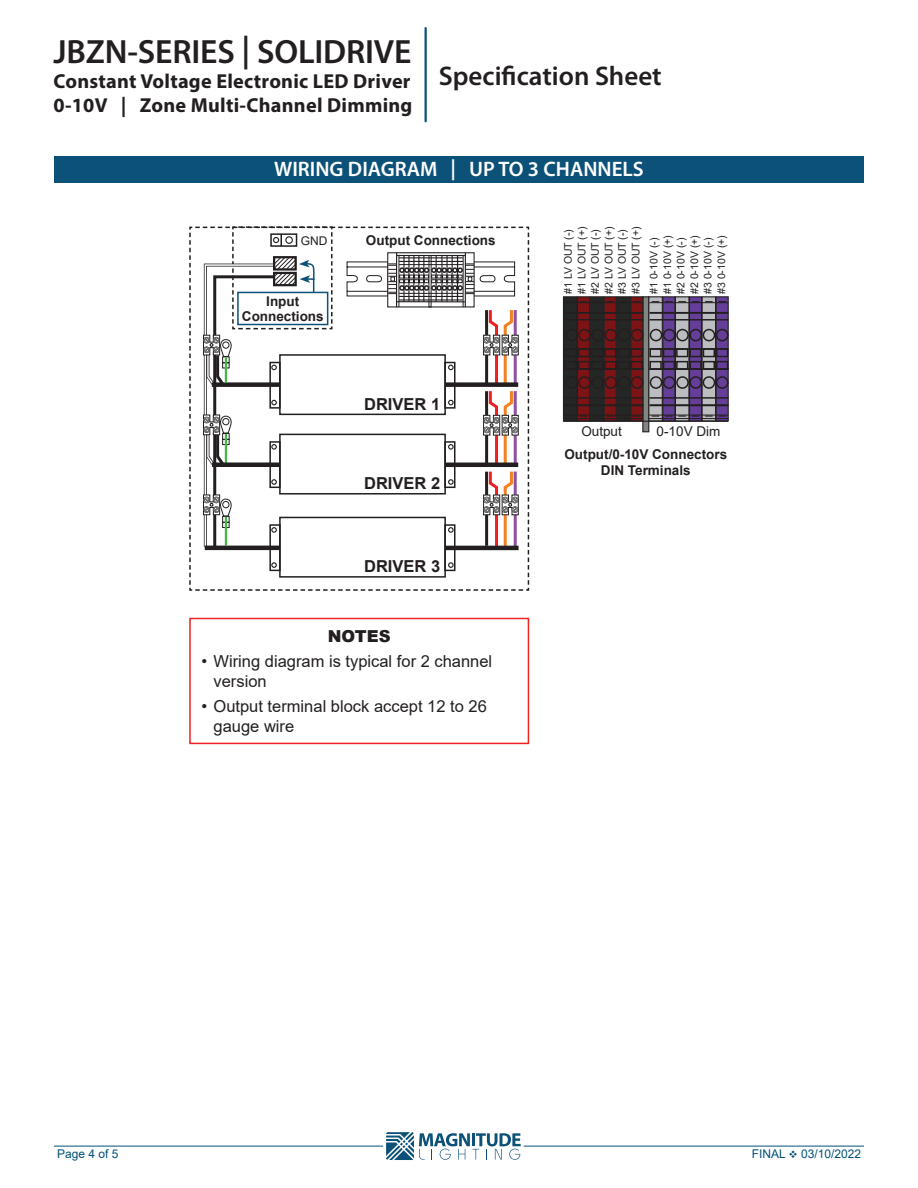
<style>
.page{position:relative;width:918px;height:1188px;background:#fff}
.page>*{position:absolute;margin:0;border:0;box-sizing:border-box;transform-origin:0 0}
.t1{font:600 33.75px "Myriad Pro";letter-spacing:-.005em;color:#231f20}
.t2{font:600 27px "Myriad Pro";color:#231f20}
.t3{font:600 21px "Myriad Pro";color:#fff}
.t4{font:700 20.25px/24.3px "Myriad Pro";letter-spacing:.01em;color:#231f20}
.t5{font:16.5px/19.8px "Arial";color:#231f20}
.t6{font:700 16.5px "Arial";color:#231f20}
.t7{font:900 16.5px "Arial";color:#231f20}
.t8{font:700 13.5px "Arial";color:#231f20}
.t9{font:13.5px "Arial";color:#231f20}
.t10{font:12px "Arial";color:#005278}
.t11{font:12px "Arial";color:#231f20}
.t12{font:10.5px "Arial";color:#231f20}
</style>
<div class="page">
<hr style="left:425px;top:28px;width:2px;height:93px;background:#0c5178">
<hr style="left:54px;top:1146px;width:329px;height:1px;background:#005278">
<hr style="left:524px;top:1146px;width:340px;height:1px;background:#005278">
<svg style="left:386px;top:1132px;width:135px;height:28px"></svg>
<div style="left:642px;top:296px;width:7px;height:136px;background:#808681;border:1px solid #231f20"></div>
<div style="left:716px;top:296px;width:13px;height:126px;background:#643e98;border:1px solid #231f20"></div>
<div style="left:702px;top:296px;width:14px;height:126px;background:#bcbdc0;border:1px solid #231f20"></div>
<div style="left:689px;top:296px;width:13px;height:126px;background:#643e98;border:1px solid #231f20"></div>
<div style="left:675px;top:296px;width:15px;height:126px;background:#bcbdc0;border:1px solid #231f20"></div>
<div style="left:662px;top:296px;width:13px;height:126px;background:#643e98;border:1px solid #231f20"></div>
<div style="left:648px;top:296px;width:15px;height:126px;background:#bcbdc0;border:1px solid #231f20"></div>
<div style="left:630px;top:296px;width:13px;height:126px;background:#7d1315;border:1px solid #231f20"></div>
<div style="left:616px;top:296px;width:15px;height:126px;background:#252626"></div>
<div style="left:604px;top:296px;width:13px;height:126px;background:#7d1315;border:1px solid #231f20"></div>
<div style="left:590px;top:296px;width:14px;height:126px;background:#252626"></div>
<div style="left:577px;top:296px;width:13px;height:126px;background:#7d1315;border:1px solid #231f20"></div>
<div style="left:563px;top:296px;width:15px;height:126px;background:#252626"></div>
<hr style="left:563px;top:312px;width:80px;height:2px;background:#231f20">
<hr style="left:650px;top:312px;width:78px;height:2px;background:#231f20">
<hr style="left:563px;top:319px;width:80px;height:2px;background:#231f20">
<hr style="left:650px;top:319px;width:78px;height:2px;background:#231f20">
<hr style="left:563px;top:348px;width:80px;height:2px;background:#231f20">
<hr style="left:650px;top:348px;width:78px;height:2px;background:#231f20">
<hr style="left:563px;top:404px;width:80px;height:2px;background:#231f20">
<hr style="left:650px;top:404px;width:78px;height:2px;background:#231f20">
<hr style="left:563px;top:397px;width:80px;height:2px;background:#231f20">
<hr style="left:650px;top:397px;width:78px;height:2px;background:#231f20">
<hr style="left:563px;top:415px;width:80px;height:1px;background:#231f20">
<hr style="left:649px;top:415px;width:79px;height:1px;background:#231f20">
<hr style="left:563px;top:302px;width:80px;height:1px;background:#231f20">
<hr style="left:649px;top:302px;width:79px;height:1px;background:#231f20">
<div style="left:565px;top:329px;width:13px;height:12px;border:2px solid #231f20;border-radius:50%"></div>
<div style="left:578px;top:329px;width:13px;height:12px;border:2px solid #231f20;border-radius:50%"></div>
<div style="left:591px;top:329px;width:13px;height:12px;border:2px solid #231f20;border-radius:50%"></div>
<div style="left:605px;top:329px;width:12px;height:12px;border:2px solid #231f20;border-radius:50%"></div>
<div style="left:618px;top:329px;width:12px;height:12px;border:2px solid #231f20;border-radius:50%"></div>
<div style="left:631px;top:329px;width:13px;height:12px;border:2px solid #231f20;border-radius:50%"></div>
<div style="left:650px;top:329px;width:12px;height:12px;border:2px solid #231f20;border-radius:50%"></div>
<div style="left:663px;top:329px;width:13px;height:12px;border:2px solid #231f20;border-radius:50%"></div>
<div style="left:676px;top:329px;width:13px;height:12px;border:2px solid #231f20;border-radius:50%"></div>
<div style="left:689px;top:329px;width:13px;height:12px;border:2px solid #231f20;border-radius:50%"></div>
<div style="left:703px;top:329px;width:12px;height:12px;border:2px solid #231f20;border-radius:50%"></div>
<div style="left:716px;top:329px;width:13px;height:12px;border:2px solid #231f20;border-radius:50%"></div>
<div style="left:565px;top:376px;width:13px;height:13px;border:2px solid #231f20;border-radius:50%"></div>
<div style="left:578px;top:376px;width:13px;height:13px;border:2px solid #231f20;border-radius:50%"></div>
<div style="left:591px;top:376px;width:13px;height:13px;border:2px solid #231f20;border-radius:50%"></div>
<div style="left:605px;top:376px;width:12px;height:13px;border:2px solid #231f20;border-radius:50%"></div>
<div style="left:618px;top:376px;width:12px;height:13px;border:2px solid #231f20;border-radius:50%"></div>
<div style="left:631px;top:376px;width:12px;height:13px;border:2px solid #231f20;border-radius:50%"></div>
<div style="left:650px;top:376px;width:12px;height:13px;border:2px solid #231f20;border-radius:50%"></div>
<div style="left:663px;top:376px;width:13px;height:13px;border:2px solid #231f20;border-radius:50%"></div>
<div style="left:676px;top:376px;width:13px;height:13px;border:2px solid #231f20;border-radius:50%"></div>
<div style="left:689px;top:376px;width:13px;height:13px;border:2px solid #231f20;border-radius:50%"></div>
<div style="left:703px;top:376px;width:12px;height:13px;border:2px solid #231f20;border-radius:50%"></div>
<div style="left:716px;top:376px;width:13px;height:13px;border:2px solid #231f20;border-radius:50%"></div>
<div style="left:578px;top:348px;width:12px;height:9px;border:2px solid #231f20"></div>
<div style="left:604px;top:348px;width:13px;height:9px;border:2px solid #231f20"></div>
<div style="left:631px;top:348px;width:12px;height:9px;border:2px solid #231f20"></div>
<div style="left:649px;top:348px;width:13px;height:9px;border:2px solid #231f20"></div>
<div style="left:663px;top:348px;width:12px;height:9px;border:2px solid #231f20"></div>
<div style="left:676px;top:348px;width:12px;height:9px;border:2px solid #231f20"></div>
<div style="left:689px;top:348px;width:13px;height:9px;border:2px solid #231f20"></div>
<div style="left:703px;top:348px;width:12px;height:9px;border:2px solid #231f20"></div>
<div style="left:716px;top:348px;width:12px;height:9px;border:2px solid #231f20"></div>
<hr style="left:563px;top:368px;width:80px;height:2px;background:#231f20">
<hr style="left:650px;top:368px;width:78px;height:2px;background:#231f20">
<div style="left:578px;top:361px;width:12px;height:9px;border:2px solid #231f20"></div>
<div style="left:604px;top:361px;width:13px;height:9px;border:2px solid #231f20"></div>
<div style="left:631px;top:361px;width:12px;height:9px;border:2px solid #231f20"></div>
<div style="left:649px;top:361px;width:13px;height:9px;border:2px solid #231f20"></div>
<div style="left:663px;top:361px;width:12px;height:9px;border:2px solid #231f20"></div>
<div style="left:676px;top:361px;width:12px;height:9px;border:2px solid #231f20"></div>
<div style="left:689px;top:361px;width:13px;height:9px;border:2px solid #231f20"></div>
<div style="left:703px;top:361px;width:12px;height:9px;border:2px solid #231f20"></div>
<div style="left:716px;top:361px;width:12px;height:9px;border:2px solid #231f20"></div>
<svg style="left:665px;top:301px;width:21px;height:1px"></svg>
<svg style="left:665px;top:415px;width:21px;height:2px"></svg>
<svg style="left:692px;top:415px;width:7px;height:2px"></svg>
<svg style="left:705px;top:301px;width:21px;height:1px"></svg>
<svg style="left:705px;top:415px;width:21px;height:2px"></svg>
<hr style="left:563px;top:418px;width:80px;height:1px;background:#231f20">
<hr style="left:563px;top:421px;width:165px;height:1px;background:#231f20">
<hr style="left:649px;top:418px;width:79px;height:1px;background:#231f20">
<div style="left:54px;top:156px;width:810px;height:27px;background:#0c5178"></div>
<svg style="left:189px;top:226px;width:340px;height:365px"></svg>
<hr style="left:463px;top:256px;width:1px;height:51px;background:#231f20">
<hr style="left:396px;top:253px;width:1px;height:54px;background:#231f20">
<div style="left:238px;top:292px;width:90px;height:33px;background:#fff"></div>
<div style="left:237px;top:292px;width:91px;height:33px;border:2px solid #0c5178"></div>
<div style="left:189px;top:618px;width:340px;height:126px;border:2px solid #ee2325"></div>
<h1 class="t1" style="left:54px;top:30px;width:359px">JBZN-SERIES | SOLIDRIVE</h1>
<h3 class="t4" style="left:54px;top:68px;width:360px">Constant Voltage Electronic LED Driver<br>0-10V | Zone Multi-Channel Dimming</h3>
<h2 class="t2" style="left:439px;top:59px;width:224px">Specification Sheet</h2>
<p class="t3" style="left:274px;top:156px;width:371px">WIRING DIAGRAM | UP TO 3 CHANNELS</p>
<p class="t11" style="left:301px;top:233px;width:28px">GND</p>
<p class="t8" style="left:266px;top:292px;width:34px">Input</p>
<p class="t8" style="left:242px;top:306px;width:83px">Connections</p>
<p class="t8" style="left:366px;top:231px;width:131px">Output Connections</p>
<p class="t6" style="left:364px;top:392px;width:78px">DRIVER 1</p>
<p class="t6" style="left:364px;top:472px;width:78px">DRIVER 2</p>
<p class="t6" style="left:364px;top:555px;width:78px">DRIVER 3</p>
<p class="t7" style="left:328px;top:624px;width:64px">NOTES</p>
<p class="t5" style="left:214px;top:651px;width:280px;text-indent:-12px">• Wiring diagram is typical for 2 channel version</p>
<p class="t5" style="left:214px;top:696px;width:275px;text-indent:-12px">• Output terminal block accept 12 to 26 gauge wire</p>
<p class="t12" style="left:561px;top:294px;width:66px;rotate:-90deg">#1 LV OUT (-)</p>
<p class="t12" style="left:574px;top:294px;width:69px;rotate:-90deg">#1 LV OUT (+)</p>
<p class="t12" style="left:588px;top:294px;width:66px;rotate:-90deg">#2 LV OUT (-)</p>
<p class="t12" style="left:601px;top:294px;width:69px;rotate:-90deg">#2 LV OUT (+)</p>
<p class="t12" style="left:615px;top:294px;width:66px;rotate:-90deg">#3 LV OUT (-)</p>
<p class="t12" style="left:628px;top:294px;width:69px;rotate:-90deg">#3 LV OUT (+)</p>
<p class="t12" style="left:647px;top:294px;width:58px;rotate:-90deg">#1 0-10V (-)</p>
<p class="t12" style="left:660px;top:294px;width:60px;rotate:-90deg">#1 0-10V (+)</p>
<p class="t12" style="left:674px;top:294px;width:58px;rotate:-90deg">#2 0-10V (-)</p>
<p class="t12" style="left:687px;top:294px;width:60px;rotate:-90deg">#2 0-10V (+)</p>
<p class="t12" style="left:701px;top:294px;width:58px;rotate:-90deg">#3 0-10V (-)</p>
<p class="t12" style="left:714px;top:294px;width:60px;rotate:-90deg">#3 0-10V (+)</p>
<p class="t9" style="left:581px;top:422px;width:42px">Output</p>
<p class="t9" style="left:657px;top:422px;width:65px">0-10V Dim</p>
<p class="t8" style="left:564px;top:445px;width:164px">Output/0-10V Connectors</p>
<p class="t8" style="left:601px;top:461px;width:91px">DIN Terminals</p>
<p class="t10" style="left:57px;top:1146px;width:63px">Page 4 of 5</p>
<p class="t10" style="left:752px;top:1145px;width:111px">FINAL ❖ 03/10/2022</p>
</div>
